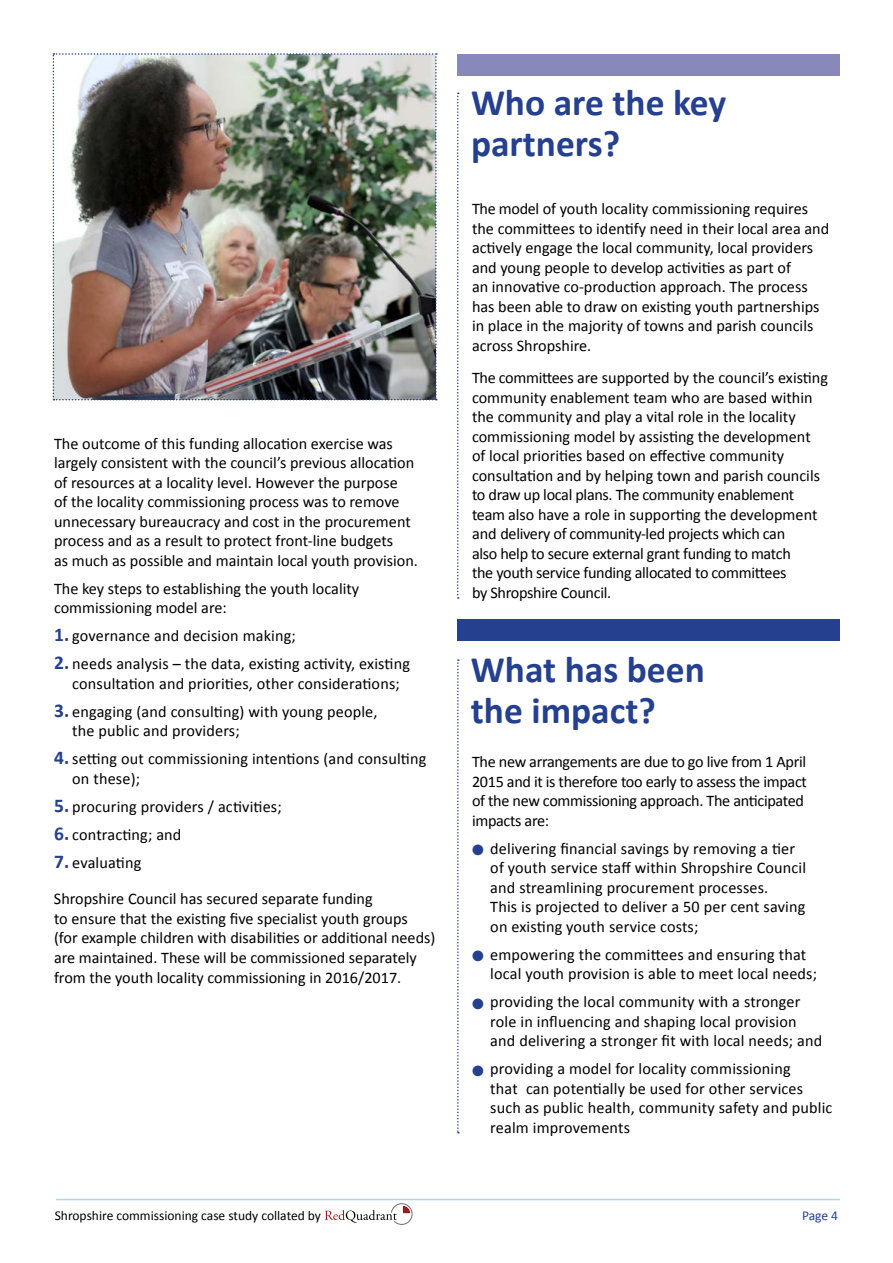
<style>
.page{position:relative;width:893px;height:1263px;background:#fff}
.page>*{position:absolute;margin:0;border:0;box-sizing:border-box;transform-origin:0 0}
.t1{font:700 37.5px/40.5px "Calibri";color:#25408f}
.t2{font:16.2px/19.5px "Calibri";color:#000}
.t3{font:16.2px/19.5px "Calibri";letter-spacing:-.02em;color:#000}
.t4{font:14.85px "Zapf Dingbats ITC";color:#25408f}
.t5{font:13.5px "Calibri";color:#000}
.t6{font:13.5px "Calibri";color:#25408f}
.s1{font-weight:700;font-size:19.5px;color:#25408f}
.s2{color:#25408f}
</style>
<div class="page">
<div style="left:457px;top:54px;width:383px;height:21px;background:#8889ba"></div>
<div style="left:457px;top:620px;width:383px;height:21px;background:#25408f"></div>
<svg style="left:457px;top:659px;width:2px;height:474px"></svg>
<svg style="left:457px;top:93px;width:2px;height:506px"></svg>
<img style="left:53px;top:53px;width:384px;height:347px">
<hr style="left:56px;top:1199px;width:784px;height:1px;background:#b1d8e1">
<svg style="left:325px;top:1203px;width:88px;height:22px"></svg>
<p class="t2" style="left:54px;top:434px;width:365px">The outcome of this funding allocation exercise was largely consistent with the council’s previous allocation of resources at a locality level. However the purpose<br>of the locality commissioning process was to remove unnecessary bureaucracy and cost in the procurement process and as a result to protect front-line budgets<br>as much as possible and maintain local youth provision.</p>
<p class="t2" style="left:54px;top:579px;width:307px">The key steps to establishing the youth locality commissioning model are:</p>
<p class="t2" style="left:54px;top:626px;width:243px"><span class="s1">1.</span> governance and decision making;</p>
<p class="t2" style="left:54px;top:654px;width:358px;text-align:center"><span class="s1">2.</span> needs analysis – the data, existing activity, existing consultation and priorities, other considerations;</p>
<p class="t2" style="left:72px;top:702px;width:307px;text-indent:-18px"><span class="s1">3.</span> engaging (and consulting) with young people, the public and providers;</p>
<p class="t2" style="left:72px;top:749px;width:356px;text-indent:-18px"><span class="s1">4.</span> setting out commissioning intentions (and consulting on these);</p>
<p class="t2" style="left:54px;top:797px;width:229px"><span class="s1">5.</span> procuring providers / activities;</p>
<p class="t2" style="left:54px;top:825px;width:129px"><span class="s1">6.</span> contracting; and</p>
<p class="t2" style="left:54px;top:853px;width:89px"><span class="s1">7.</span> evaluating</p>
<p class="t2" style="left:54px;top:889px;width:383px">Shropshire Council has secured separate funding<br>to ensure that the existing five specialist youth groups (for example children with disabilities or additional needs) are maintained. These will be commissioned separately from the youth locality commissioning in 2016/2017.</p>
<h1 class="t1" style="left:471px;top:83px;width:257px">Who are the key partners?</h1>
<p class="t2" style="left:472px;top:199px;width:359px">The model of youth locality commissioning requires the committees to identify need in their local area and actively engage the local community, local providers and young people to develop activities as part of<br>an innovative co-production approach. The process has been able to draw on existing youth partnerships in place in the majority of towns and parish councils across Shropshire.</p>
<p class="t2" style="left:472px;top:368px;width:357px">The committees are supported by the council’s existing community enablement team who are based within the community and play a vital role in the locality commissioning model by assisting the development of local priorities based on effective community consultation and by helping town and parish councils to draw up local plans. The community enablement team also have a role in supporting the development and delivery of community-led projects which can<br>also help to secure external grant funding to match<br>the youth service funding allocated to committees<br>by Shropshire Council.</p>
<h1 class="t1" style="left:471px;top:649px;width:235px">What has been the impact?</h1>
<p class="t3" style="left:472px;top:752px;width:336px">The new arrangements are due to go live from 1 April 2015 and it is therefore too early to assess the impact of the new commissioning approach. The anticipated impacts are:</p>
<p class="t2" style="left:490px;top:839px;width:317px;text-indent:-18px"><span class="s2">●</span> delivering financial savings by removing a tier of youth service staff within Shropshire Council and streamlining procurement processes.<br>This is projected to deliver a 50 per cent saving on existing youth service costs;</p>
<p class="t2" style="left:490px;top:945px;width:328px;text-indent:-18px"><span class="s2">●</span> empowering the committees and ensuring that local youth provision is able to meet local needs;</p>
<p class="t2" style="left:490px;top:992px;width:333px">providing the local community with a stronger role in influencing and shaping local provision and delivering a stronger fit with local needs; and</p>
<p class="t2" style="left:490px;top:1059px;width:344px">providing a model for locality commissioning<br>that can potentially be used for other services such as public health, community safety and public realm improvements</p>
<p class="t4" style="left:472px;top:997px;width:13px">●</p>
<p class="t4" style="left:472px;top:1064px;width:13px">●</p>
<p class="t5" style="left:55px;top:1207px;width:268px">Shropshire commissioning case study collated by</p>
<p class="t6" style="left:802px;top:1207px;width:38px">Page 4</p>
</div>
